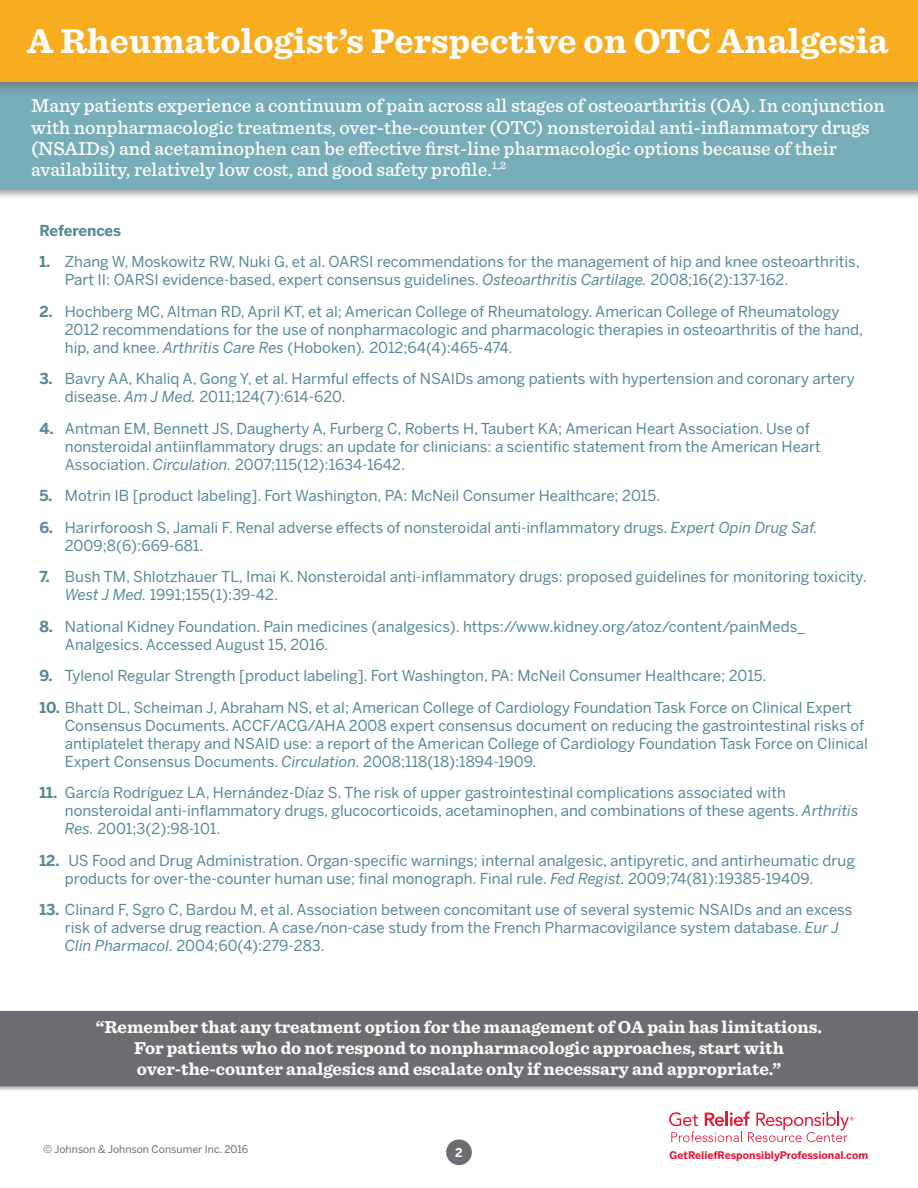
<style>
.page{position:relative;width:918px;height:1188px;background:#fff}
.page>*{position:absolute;margin:0;border:0;box-sizing:border-box;transform-origin:0 0}
.t1{font:700 36px "Sentinel";letter-spacing:.01em;color:#fff}
.t2{font:500 19.5px/21px "Sentinel";color:#fff}
.t3{font:700 18px/21px "Sentinel";color:#fff;text-align:center}
.t4{font:15px/18px "Benton Sans";color:#578895}
.t5{font:700 15px "Benton Sans";letter-spacing:-.01em;color:#578895}
.t6{font:700 12px "Benton Sans";color:#fff}
.t7{font:700 10.5px "Benton Sans";color:#e51836}
.t8{font:10.5px "Benton Sans";color:#6c6d70}
.s1{font-weight:700}
.s2{font-style:italic}
</style>
<div class="page">
<div style="left:0;top:69px;width:918px;height:131px;background:#6c6d70;opacity:.6"></div>
<div style="left:0;top:72px;width:918px;height:118px;background:#77acb9"></div>
<div style="left:0;top:0;width:918px;height:96px;background:#6c6d70;opacity:.75"></div>
<div style="left:0;top:0;width:918px;height:82px;background:#f8ac1f"></div>
<div style="left:0;top:1009px;width:918px;height:83px;background:#6c6d70;opacity:.6"></div>
<div style="left:0;top:1011px;width:918px;height:75px;background:#6c6d70"></div>
<div style="left:446px;top:1139px;width:26px;height:26px;background:#6c6d70;border-radius:50%"></div>
<svg style="left:669px;top:1111px;width:184px;height:31px"></svg>
<h1 class="t1" style="left:27px;top:13px;width:863px">A Rheumatologist’s Perspective on OTC Analgesia</h1>
<p class="t2" style="left:31px;top:94px;width:855px">Many patients experience a continuum of pain across all stages of osteoarthritis (OA). In conjunction with nonpharmacologic treatments, over-the-counter (OTC) nonsteroidal anti-inflammatory drugs (NSAIDs) and acetaminophen can be effective first-line pharmacologic options because of their availability, relatively low cost, and good safety profile.<sup>1,2</sup></p>
<p class="t5" style="left:39px;top:221px;width:83px">References</p>
<p class="t4" style="left:65px;top:252px;width:796px;text-indent:-26px"><span class="s1">1.</span> Zhang W, Moskowitz RW, Nuki G, et al. OARSI recommendations for the management of hip and knee osteoarthritis,<br>Part II: OARSI evidence-based, expert consensus guidelines. <span class="s2">Osteoarthritis Cartilage.</span> 2008;16(2):137-162.</p>
<p class="t4" style="left:65px;top:302px;width:800px;text-indent:-26px"><span class="s1">2.</span> Hochberg MC, Altman RD, April KT, et al; American College of Rheumatology. American College of Rheumatology<br>2012 recommendations for the use of nonpharmacologic and pharmacologic therapies in osteoarthritis of the hand, hip, and knee. <span class="s2">Arthritis Care Res</span> (Hoboken)<span class="s2">.</span> 2012;64(4):465-474.</p>
<p class="t4" style="left:65px;top:369px;width:791px;text-indent:-26px"><span class="s1">3.</span> Bavry AA, Khaliq A, Gong Y, et al. Harmful effects of NSAIDs among patients with hypertension and coronary artery disease. <span class="s2">Am J Med.</span> 2011;124(7):614-620.</p>
<p class="t4" style="left:65px;top:419px;width:757px;text-indent:-26px"><span class="s1">4.</span> Antman EM, Bennett JS, Daugherty A, Furberg C, Roberts H, Taubert KA; American Heart Association. Use of nonsteroidal antiinflammatory drugs: an update for clinicians: a scientific statement from the American Heart<br>Association. <span class="s2">Circulation.</span> 2007;115(12):1634-1642.</p>
<p class="t4" style="left:39px;top:486px;width:622px"><span class="s1">5.</span> Motrin IB [product labeling]. Fort Washington, PA: McNeil Consumer Healthcare; 2015.</p>
<p class="t4" style="left:65px;top:518px;width:755px;text-indent:-26px"><span class="s1">6.</span> Harirforoosh S, Jamali F. Renal adverse effects of nonsteroidal anti-inflammatory drugs. <span class="s2">Expert Opin Drug Saf.<br></span>2009;8(6):669-681.</p>
<p class="t4" style="left:65px;top:567px;width:804px;text-indent:-26px"><span class="s1">7.</span> Bush TM, Shlotzhauer TL, Imai K. Nonsteroidal anti-inflammatory drugs: proposed guidelines for monitoring toxicity.<br><span class="s2">West J Med.</span> 1991;155(1):39-42.</p>
<p class="t4" style="left:65px;top:617px;width:742px;text-indent:-26px"><span class="s1">8.</span> National Kidney Foundation. Pain medicines (analgesics). https://www.kidney.org/atoz/content/painMeds_<br>Analgesics. Accessed August 15, 2016.</p>
<p class="t4" style="left:39px;top:666px;width:729px"><span class="s1">9.</span> Tylenol Regular Strength [product labeling]. Fort Washington, PA: McNeil Consumer Healthcare; 2015.</p>
<p class="t4" style="left:65px;top:698px;width:805px;text-indent:-26px"><span class="s1">10.</span> Bhatt DL, Scheiman J, Abraham NS, et al; American College of Cardiology Foundation Task Force on Clinical Expert Consensus Documents. ACCF/ACG/AHA 2008 expert consensus document on reducing the gastrointestinal risks of antiplatelet therapy and NSAID use: a report of the American College of Cardiology Foundation Task Force on Clinical Expert Consensus Documents. <span class="s2">Circulation.</span> 2008;118(18):1894-1909.</p>
<p class="t4" style="left:65px;top:783px;width:795px;text-indent:-26px"><span class="s1">11.</span> García Rodríguez LA, Hernández-Díaz S. The risk of upper gastrointestinal complications associated with nonsteroidal anti-inflammatory drugs, glucocorticoids, acetaminophen, and combinations of these agents. <span class="s2">Arthritis<br>Res.</span> 2001;3(2):98-101.</p>
<p class="t4" style="left:65px;top:851px;width:792px;text-indent:-26px"><span class="s1">12.</span> US Food and Drug Administration. Organ-specific warnings; internal analgesic, antipyretic, and antirheumatic drug products for over-the-counter human use; final monograph. Final rule. <span class="s2">Fed Regist.</span> 2009;74(81):19385-19409.</p>
<p class="t4" style="left:65px;top:900px;width:789px;text-indent:-26px"><span class="s1">13.</span> Clinard F, Sgro C, Bardou M, et al. Association between concomitant use of several systemic NSAIDs and an excess risk of adverse drug reaction. A case/non-case study from the French Pharmacovigilance system database. <span class="s2">Eur J<br>Clin Pharmacol.</span> 2004;60(4):279-283.</p>
<p class="t3" style="left:96px;top:1015px;width:728px">“Remember that any treatment option for the management of OA pain has limitations.<br>For patients who do not respond to nonpharmacologic approaches, start with over-the-counter analgesics and escalate only if necessary and appropriate.”</p>
<p class="t8" style="left:43px;top:1143px;width:207px">© Johnson &amp; Johnson Consumer Inc. 2016</p>
<p class="t6" style="left:455px;top:1146px;width:9px">2</p>
<p class="t7" style="left:670px;top:1149px;width:200px">GetReliefResponsiblyProfessional.com</p>
</div>
